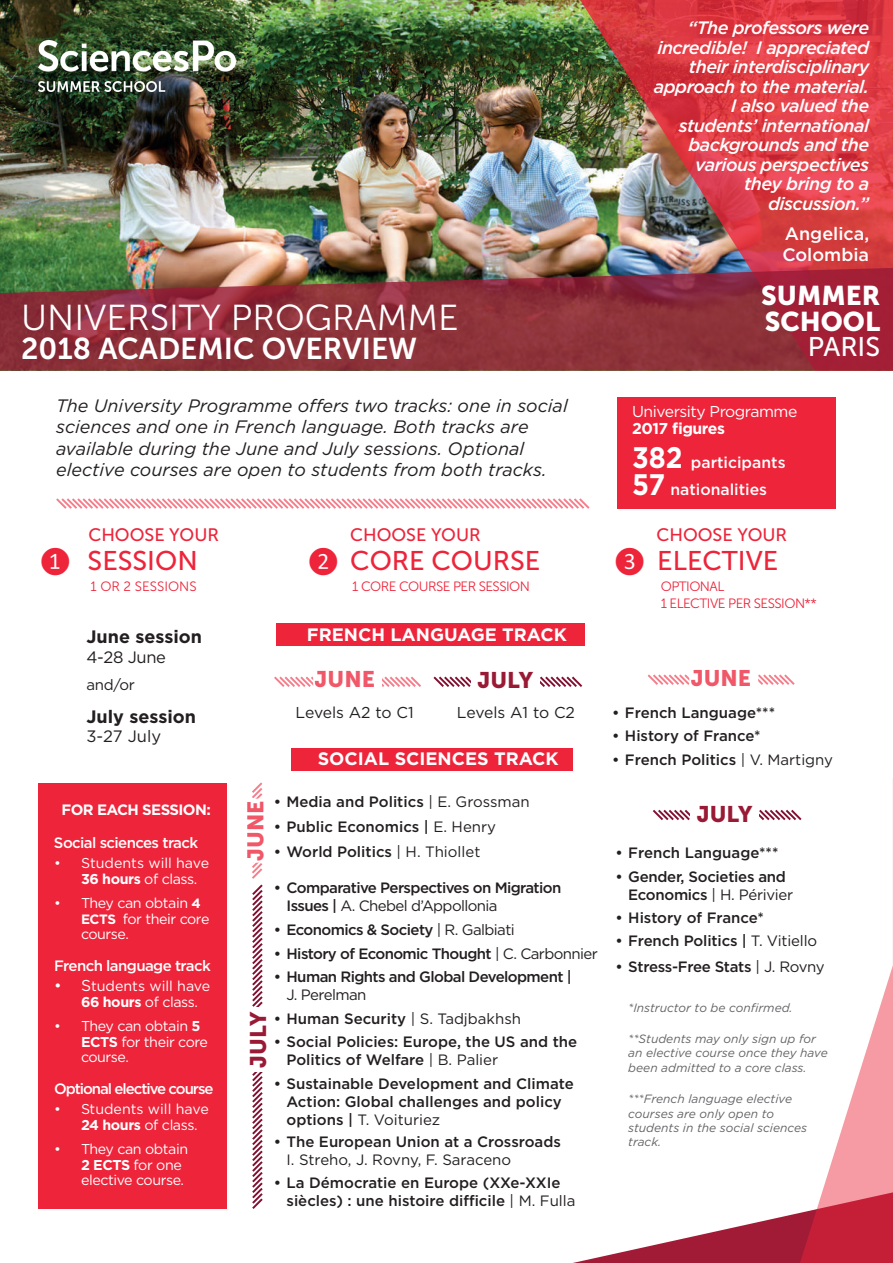
<style>
.page{position:relative;width:893px;height:1263px;background:#fff}
.page>*{position:absolute;margin:0;border:0;box-sizing:border-box;transform-origin:0 0}
.t1{font:36px "Museo Sans 300";color:#fff}
.t2{font:30px "Museo Sans 700";color:#fff}
.t3{font:27px "Museo Sans 500";color:#ed243a}
.t4{font:27px/25.5px "Museo Sans 900";color:#fff}
.t5{font:27px "Museo Sans 500";color:#fff}
.t6{font:22.5px "Museo Sans 900";color:#f05768}
.t7{font:22.5px "Museo Sans 900";color:#991a35}
.t8{font:italic 18px/21.6px "Gotham";color:#231f20}
.t9{font:italic 500 18px/19.5px "Gotham";letter-spacing:-.03em;color:#fff;text-align:right}
.t10{font:700 18px "Gotham";color:#fff}
.t11{font:18px "Museo Sans 500";color:#ed243a}
.t12{font:700 18px "Gotham";color:#231f20}
.t13{font:500 18px/21.6px "Gotham";color:#fff}
.t14{font:16.5px "Gotham";letter-spacing:-.015em;color:#231f20}
.t15{font:500 15.75px/34px "Gotham";color:#fff}
.t16{font:15.75px "Gotham";letter-spacing:-.005em;color:#231f20}
.t17{font:15.75px "Gotham";letter-spacing:-.03em;color:#fff}
.t18{font:500 15px/18px "Gotham";color:#231f20}
.t19{font:500 15px/18px "Gotham";letter-spacing:-.04em;color:#231f20}
.t20{font:500 15px/18px "Gotham";letter-spacing:-.02em;color:#231f20}
.t21{font:500 15px "Gotham";letter-spacing:-.04em;color:#fff}
.t22{font:15px "Gotham";color:#231f20}
.t23{font:500 15px "Gotham";letter-spacing:-.025em;color:#231f20}
.t24{font:500 15px "Gotham";letter-spacing:-.07em;color:#fff}
.t25{font:700 15px "Gotham";letter-spacing:-.04em;color:#fff}
.t26{font:15px "Gotham";letter-spacing:-.04em;color:#231f20}
.t27{font:15px "Gotham";letter-spacing:-.02em;color:#231f20}
.t28{font:14.25px/15.8px "Gotham";letter-spacing:-.03em;color:#fff}
.t29{font:14.25px/15.8px "Gotham";color:#fff}
.t30{font:13.5px/16.5px "Museo Sans 300";letter-spacing:-.04em;color:#ed243a}
.t31{font:13.5px "Museo Sans 300";color:#ed243a}
.t32{font:italic 12px/14.4px "Gotham";color:#636366}
.s1{font-weight:700}
.s2{font-weight:700;font-size:29.7px}
.s3{font-family:"Calibri";font-size:24px}
.s4{font-weight:400}
.s5{font-weight:700;font-size:13.5px}
.s6{font-size:15.75px}
</style>
<div class="page">
<svg style="left:56px;top:498px;width:534px;height:11px"></svg>
<div style="left:617px;top:397px;width:219px;height:112px;background:#ed243a"></div>
<img style="left:0;top:0;width:580px;height:268px">
<img style="left:580px;top:0;width:313px;height:268px">
<svg style="left:0;top:268px;width:893px;height:103px;background:#8b353c"></svg>
<img style="left:38px;top:40px;width:198px;height:51px">
<div style="left:276px;top:623px;width:309px;height:23px;background:#ed243a"></div>
<div style="left:38px;top:783px;width:189px;height:426px;background:#ed243a"></div>
<svg style="left:274px;top:676px;width:147px;height:11px"></svg>
<div style="left:314px;top:669px;width:67px;height:22px;background:#fff"></div>
<svg style="left:433px;top:676px;width:150px;height:11px"></svg>
<div style="left:471px;top:672px;width:69px;height:20px;background:#fff"></div>
<div style="left:291px;top:748px;width:282px;height:22px;background:#ed243a"></div>
<svg style="left:252px;top:782px;width:11px;height:427px"></svg>
<div style="left:249px;top:1008px;width:21px;height:64px;background:#fff"></div>
<svg style="left:647px;top:674px;width:148px;height:11px"></svg>
<div style="left:690px;top:669px;width:67px;height:22px;background:#fff"></div>
<svg style="left:573px;top:778px;width:320px;height:485px"></svg>
<div style="left:690px;top:805px;width:69px;height:20px;background:#fff"></div>
<h1 class="t1" style="left:21px;top:298px;width:439px">UNIVERSITY PROGRAMME</h1>
<h2 class="t2" style="left:21px;top:332px;width:397px">2018 ACADEMIC OVERVIEW</h2>
<p class="t9" style="left:654px;top:18px;width:217px">“The professors were incredible! I appreciated their interdisciplinary approach to the material.<br>I also valued the students’ international backgrounds and the various perspectives they bring to a discussion.”</p>
<p class="t13" style="left:782px;top:222px;width:88px">Angelica,<br>Colombia</p>
<h3 class="t4" style="left:761px;top:283px;width:120px">SUMMER<br>SCHOOL</h3>
<h3 class="t5" style="left:808px;top:332px;width:74px">PARIS</h3>
<p class="t8" style="left:56px;top:394px;width:513px">The University Programme offers two tracks: one in social sciences and one in French language. Both tracks are available during the June and July sessions. Optional elective courses are open to students from both tracks.</p>
<p class="t17" style="left:632px;top:401px;width:167px">University Programme</p>
<p class="t15" style="left:632px;top:411px;width:155px"><span class="s1">2017 figures<br></span><span class="s2">382</span> participants</p>
<p class="t15" style="left:632px;top:472px;width:136px"><span class="s2">57</span> nationalities</p>
<p class="t11" style="left:88px;top:525px;width:132px">CHOOSE YOUR</p>
<h3 class="t3" style="left:39px;top:546px;width:160px"><span class="s3">❶</span> SESSION</h3>
<p class="t31" style="left:90px;top:579px;width:108px">1 OR 2 SESSIONS</p>
<p class="t12" style="left:86px;top:625px;width:117px">June session</p>
<p class="t14" style="left:86px;top:646px;width:81px">4-28 June</p>
<p class="t27" style="left:86px;top:675px;width:50px">and/or</p>
<p class="t12" style="left:86px;top:704px;width:111px">July session</p>
<p class="t14" style="left:86px;top:726px;width:76px">3-27 July</p>
<p class="t11" style="left:350px;top:525px;width:132px">CHOOSE YOUR</p>
<h3 class="t3" style="left:308px;top:546px;width:234px"><span class="s3">❷</span> CORE COURSE</h3>
<p class="t30" style="left:352px;top:578px;width:179px">1 CORE COURSE PER SESSION</p>
<p class="t11" style="left:656px;top:525px;width:132px">CHOOSE YOUR</p>
<h3 class="t3" style="left:614px;top:546px;width:166px"><span class="s3">❸</span> ELECTIVE</h3>
<p class="t30" style="left:661px;top:578px;width:158px">OPTIONAL<br>1 ELECTIVE PER SESSION**</p>
<p class="t10" style="left:307px;top:622px;width:261px">FRENCH LANGUAGE TRACK</p>
<h3 class="t6" style="left:315px;top:666px;width:62px">JUNE</h3>
<h3 class="t7" style="left:478px;top:668px;width:57px">JULY</h3>
<p class="t16" style="left:457px;top:702px;width:120px">Levels A1 to C2</p>
<p class="t10" style="left:318px;top:747px;width:242px">SOCIAL SCIENCES TRACK</p>
<p class="t16" style="left:295px;top:702px;width:120px">Levels A2 to C1</p>
<h3 class="t6" style="left:691px;top:666px;width:62px">JUNE</h3>
<p class="t18" style="left:612px;top:703px;width:164px">• French Language***</p>
<p class="t18" style="left:612px;top:727px;width:150px">• History of France*</p>
<p class="t18" style="left:612px;top:750px;width:222px">• French Politics <span class="s4">| V. Martigny</span></p>
<p class="t18" style="left:274px;top:792px;width:258px">• Media and Politics <span class="s4">| E. Grossman</span></p>
<p class="t18" style="left:274px;top:817px;width:224px">• Public Economics | <span class="s4">E. Henry</span></p>
<p class="t18" style="left:274px;top:842px;width:208px">• World Politics <span class="s4">| H. Thiollet</span></p>
<p class="t19" style="left:286px;top:879px;width:276px;text-indent:-13px">• Comparative Perspectives on Migration<br>Issues | <span class="s4">A. Chebel d’Appollonia</span></p>
<p class="t19" style="left:274px;top:920px;width:242px">• Economics &amp; Society <span class="s4">| R. Galbiati</span></p>
<p class="t19" style="left:274px;top:944px;width:326px">• History of Economic Thought <span class="s4">| C. Carbonnier</span></p>
<p class="t19" style="left:274px;top:967px;width:300px">• Human Rights and Global Development |</p>
<p class="t26" style="left:286px;top:985px;width:81px">J. Perelman</p>
<p class="t18" style="left:274px;top:1009px;width:249px">• Human Security <span class="s4">| S. Tadjbakhsh</span></p>
<p class="t18" style="left:286px;top:1032px;width:292px;text-indent:-13px">• Social Policies: Europe, the US and the<br>Politics of Welfare <span class="s4">| B. Palier</span></p>
<p class="t18" style="left:286px;top:1074px;width:289px;text-indent:-13px">• Sustainable Development and Climate<br>Action: Global challenges and policy options | <span class="s4">T. Voituriez</span></p>
<p class="t18" style="left:274px;top:1132px;width:289px">• The European Union at a Crossroads</p>
<p class="t22" style="left:286px;top:1150px;width:226px">I. Streho, J. Rovny, F. Saraceno</p>
<p class="t18" style="left:286px;top:1174px;width:291px;text-indent:-13px">• La Démocratie en Europe (XXe-XXIe siècles) : une histoire difficile <span class="s4">| M. Fulla</span></p>
<h3 class="t6" style="left:243px;top:861px;width:62px;rotate:-90deg">JUNE</h3>
<p class="t25" style="left:61px;top:800px;width:151px">FOR EACH SESSION:</p>
<h3 class="t7" style="left:697px;top:801px;width:57px">JULY</h3>
<p class="t21" style="left:54px;top:833px;width:146px">Social sciences track</p>
<p class="t29" style="left:81px;top:854px;width:130px;text-indent:-27px">• Students will have<br><span class="s1">36 hours</span> of class.</p>
<p class="t28" style="left:81px;top:894px;width:130px;text-indent:-27px">• They can obtain <span class="s5">4<br>ECTS</span> for their core course.</p>
<p class="t21" style="left:54px;top:956px;width:158px">French language track</p>
<p class="t29" style="left:81px;top:977px;width:131px;text-indent:-27px"><span class="s6">• S</span>tudents will have<br><span class="s1">66 hours</span> of class.</p>
<p class="t28" style="left:81px;top:1017px;width:128px;text-indent:-27px">• They can obtain <span class="s1">5<br>ECTS</span> for their core course.</p>
<p class="t24" style="left:54px;top:1079px;width:161px">Optional elective course</p>
<p class="t29" style="left:81px;top:1100px;width:129px;text-indent:-27px">• Students will have<br><span class="s1">24 hours</span> of class.</p>
<p class="t28" style="left:81px;top:1140px;width:109px;text-indent:-27px">• They can obtain<br><span class="s1">2 ECTS</span> for one elective course.</p>
<p class="t18" style="left:615px;top:844px;width:164px">• French Language***</p>
<p class="t20" style="left:628px;top:867px;width:166px;text-indent:-13px">• Gender, Societies and<br>Economics <span class="s4">| H. Périvier</span></p>
<p class="t18" style="left:615px;top:908px;width:150px">• History of France*</p>
<p class="t18" style="left:615px;top:932px;width:203px">• French Politics | <span class="s4">T. Vitiello</span></p>
<p class="t23" style="left:615px;top:957px;width:211px">• Stress-Free Stats <span class="s4">| J. Rovny</span></p>
<p class="t32" style="left:628px;top:1000px;width:166px">*Instructor to be confirmed.</p>
<p class="t32" style="left:628px;top:1031px;width:201px">**Students may only sign up for an elective course once they have been admitted to a core class.</p>
<p class="t32" style="left:628px;top:1091px;width:180px">***French language elective courses are only open to students in the social sciences track.</p>
<h3 class="t7" style="left:245px;top:1068px;width:57px;rotate:-90deg">JULY</h3>
</div>
